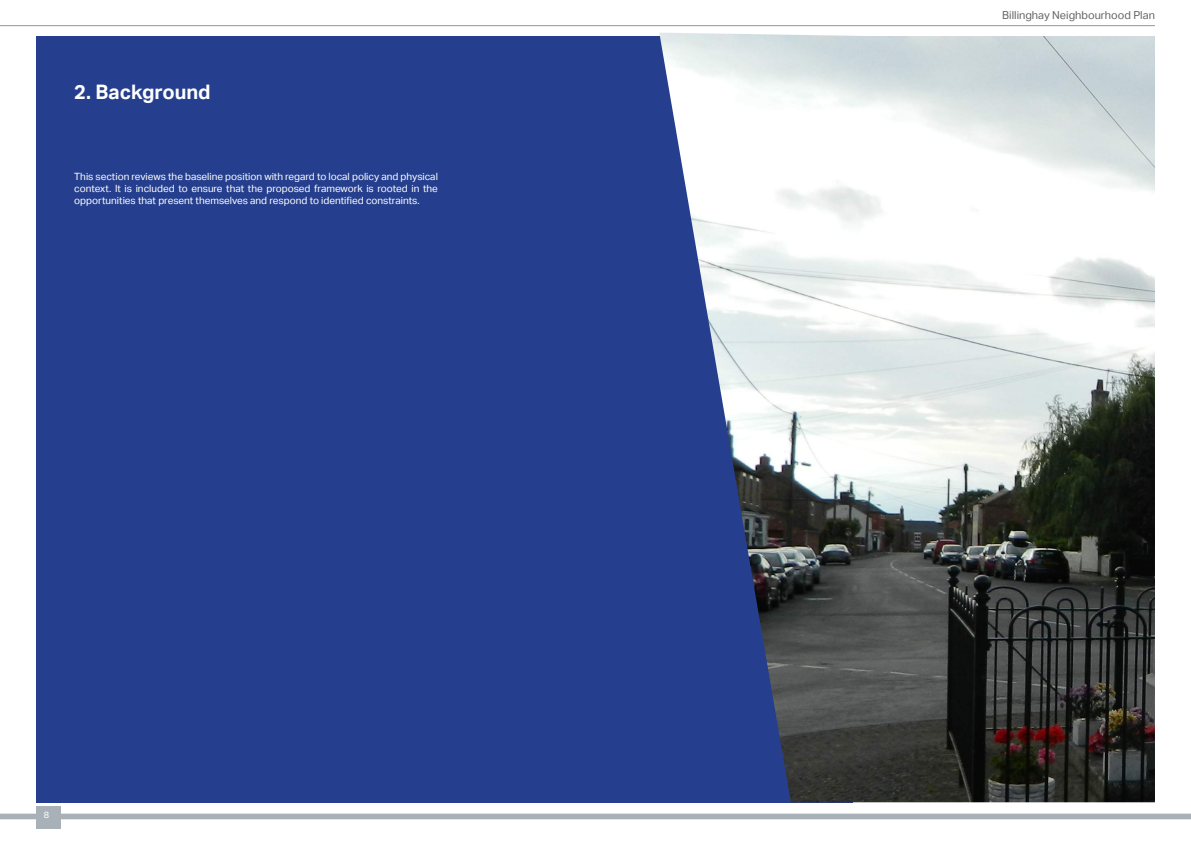
<style>
.page{position:relative;width:1191px;height:842px;background:#fff}
.page>*{position:absolute;margin:0;border:0;box-sizing:border-box;transform-origin:0 0}
.t1{font:700 20px "AECOM Sans";color:#fff}
.t2{font:11px "AECOM Sans";color:#636366}
.t3{font:10px/12px "AECOM Sans";color:#fff;text-align:justify}
.t4{font:9px "AECOM Sans";color:#fff}
</style>
<div class="page">
<hr style="left:0;top:25px;width:1155px;height:1px;background:#939598">
<div style="left:0;top:814px;width:1191px;height:5px;background:#a8b1b7"></div>
<div style="left:36px;top:806px;width:24px;height:22px;background:#a8b1b7"></div>
<div style="left:36px;top:36px;width:816px;height:766px;background:#253f8e"></div>
<img style="left:659px;top:33px;width:496px;height:769px">
<h1 class="t1" style="left:74px;top:80px;width:138px">2. Background</h1>
<p class="t3" style="left:74px;top:170px;width:365px">This section reviews the baseline position with regard to local policy and physical context. It is included to ensure that the proposed framework is rooted in the opportunities that present themselves and respond to identified constraints.</p>
<p class="t4" style="left:44px;top:810px;width:7px">8</p>
<p class="t2" style="left:1002px;top:9px;width:154px">Billinghay Neighbourhood Plan</p>
</div>
